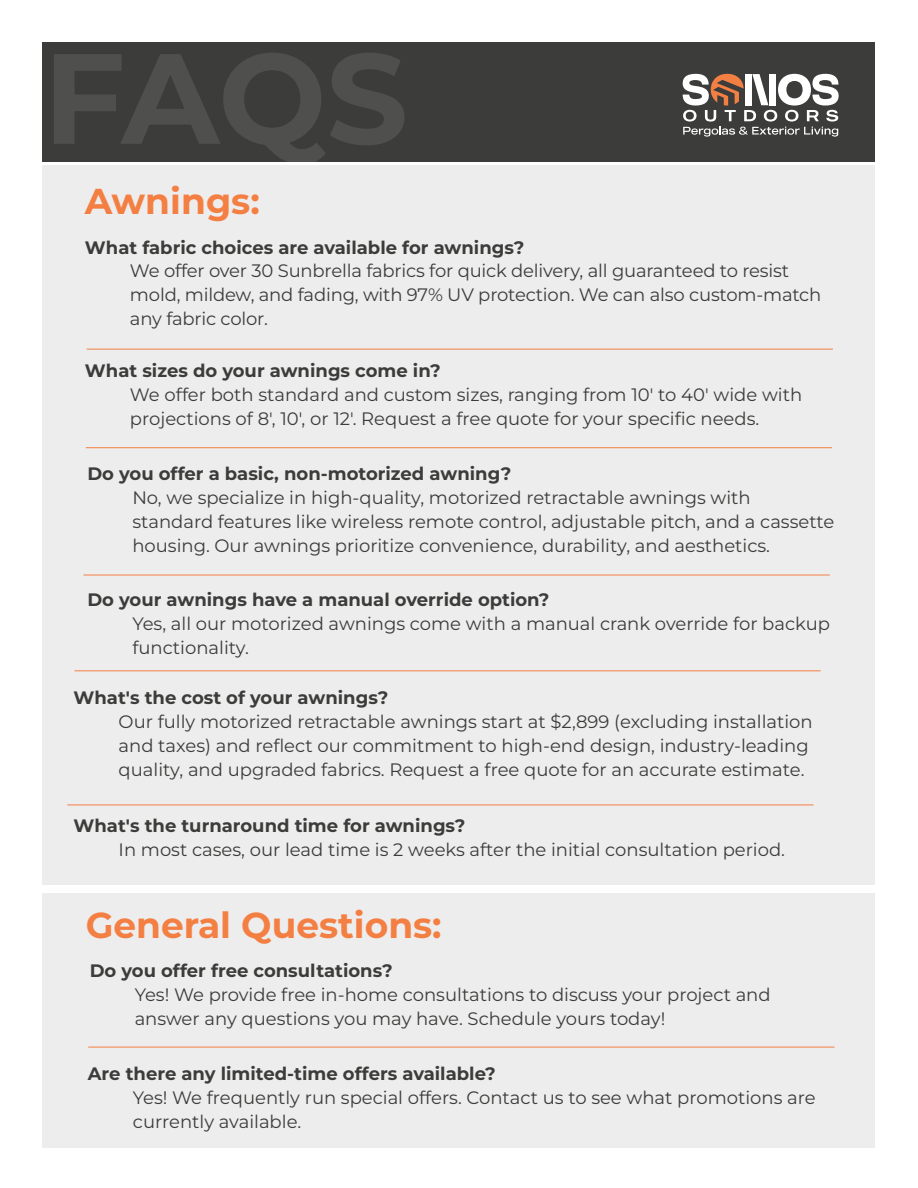
<style>
.page{position:relative;width:918px;height:1188px;background:#fff}
.page>*{position:absolute;margin:0;border:0;box-sizing:border-box;transform-origin:0 0}
.t1{font:700 36px "Montserrat";color:#f47f43}
.t2{font:18px/24px "Montserrat";color:#3c3c3b}
.t3{font:700 18px "Montserrat";color:#3c3c3b}
</style>
<div class="page">
<div style="left:43px;top:42px;width:832px;height:119px;background:#3c3c3b"></div>
<div style="left:43px;top:165px;width:832px;height:719px;background:#ededed"></div>
<svg style="left:683px;top:74px;width:156px;height:63px"></svg>
<hr style="left:87px;top:349px;width:746px;height:1px;background:#f47f43">
<hr style="left:86px;top:447px;width:746px;height:1px;background:#f47f43">
<hr style="left:83px;top:575px;width:747px;height:1px;background:#f47f43">
<hr style="left:74px;top:670px;width:747px;height:1px;background:#f47f43">
<hr style="left:67px;top:805px;width:747px;height:1px;background:#f47f43">
<div style="left:43px;top:893px;width:832px;height:254px;background:#ededed"></div>
<hr style="left:88px;top:1047px;width:746px;height:1px;background:#f47f43">
<h1 class="t1" style="left:85px;top:177px;width:176px">Awnings:</h1>
<p class="t3" style="left:85px;top:235px;width:441px">What fabric choices are available for awnings?</p>
<p class="t2" style="left:130px;top:259px;width:693px">We offer over 30 Sunbrella fabrics for quick delivery, all guaranteed to resist mold, mildew, and fading, with 97% UV protection. We can also custom-match any fabric color.</p>
<p class="t3" style="left:85px;top:359px;width:357px">What sizes do your awnings come in?</p>
<p class="t2" style="left:130px;top:382px;width:674px">We offer both standard and custom sizes, ranging from 10' to 40' wide with projections of 8', 10', or 12'. Request a free quote for your specific needs.</p>
<p class="t3" style="left:87px;top:462px;width:426px">Do you offer a basic, non-motorized awning?</p>
<p class="t2" style="left:132px;top:485px;width:703px">No, we specialize in high-quality, motorized retractable awnings with standard features like wireless remote control, adjustable pitch, and a cassette housing. Our awnings prioritize convenience, durability, and aesthetics.</p>
<p class="t3" style="left:87px;top:588px;width:464px">Do your awnings have a manual override option?</p>
<p class="t2" style="left:132px;top:611px;width:699px">Yes, all our motorized awnings come with a manual crank override for backup functionality.</p>
<p class="t3" style="left:74px;top:685px;width:316px">What's the cost of your awnings?</p>
<p class="t2" style="left:119px;top:709px;width:696px">Our fully motorized retractable awnings start at $2,899 (excluding installation and taxes) and reflect our commitment to high-end design, industry-leading quality, and upgraded fabrics. Request a free quote for an accurate estimate.</p>
<p class="t3" style="left:74px;top:814px;width:393px">What's the turnaround time for awnings?</p>
<p class="t2" style="left:119px;top:838px;width:668px">In most cases, our lead time is 2 weeks after the initial consultation period.</p>
<h1 class="t1" style="left:86px;top:901px;width:358px">General Questions:</h1>
<p class="t3" style="left:90px;top:959px;width:304px">Do you offer free consultations?</p>
<p class="t2" style="left:135px;top:982px;width:638px">Yes! We provide free in-home consultations to discuss your project and answer any questions you may have. Schedule yours today!</p>
<p class="t3" style="left:88px;top:1062px;width:409px">Are there any limited-time offers available?</p>
<p class="t2" style="left:133px;top:1085px;width:684px">Yes! We frequently run special offers. Contact us to see what promotions are currently available.</p>
</div>
